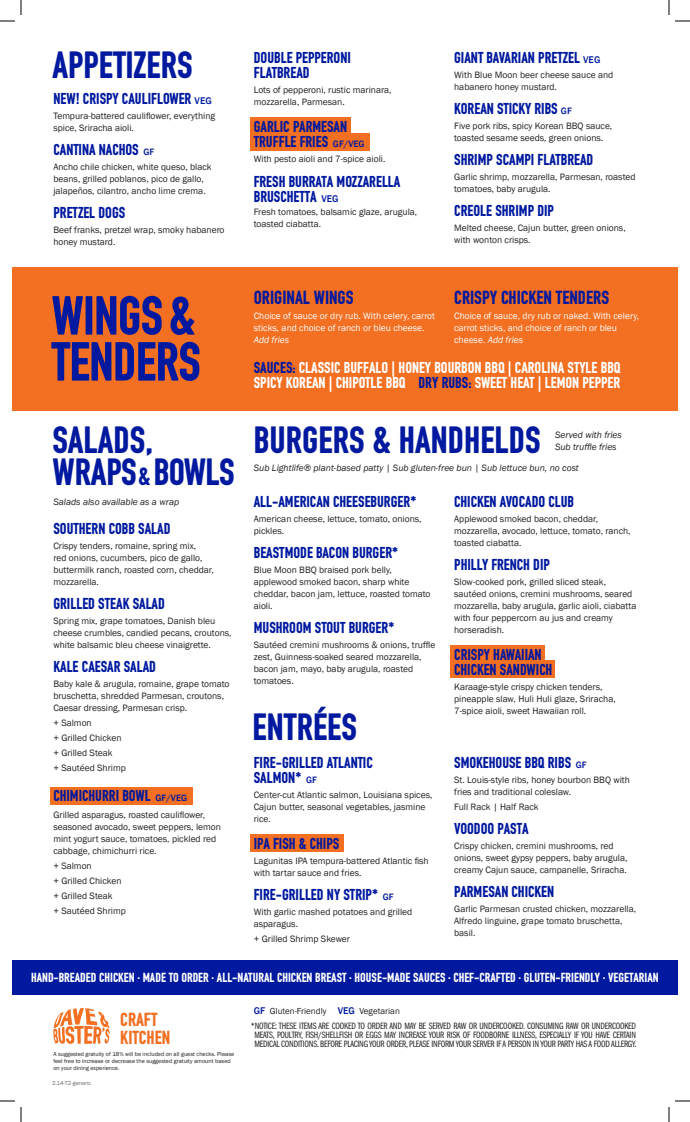
<style>
.page{position:relative;width:690px;height:1122px;background:#fff}
.page>*{position:absolute;margin:0;border:0;box-sizing:border-box;transform-origin:0 0}
.t1{font:52px/46px "DIN Buster";letter-spacing:-.015em;color:#00199f}
.t2{font:36px/32px "DIN Buster";color:#00199f}
.t3{font:18px "DIN Buster";color:#00199f}
.t4{font:18px/18px "DIN Buster";color:#f36f21}
.t5{font:15px/15px "DIN Buster";color:#00199f}
.t6{font:15px/15.8px "DIN Buster";color:#fff}
.t7{font:12.5px "DIN Buster";color:#fff}
.t8{font:9.5px/12px "Franklin Gothic";color:#231f20}
.t9{font:9.5px/9px "ITC Franklin Gothic Std Bk Cp";letter-spacing:-.02em;color:#231f20;text-align:center}
.t10{font:9.5px/12px "Franklin Gothic";color:#fff}
.t11{font:italic 9.5px/12px "Franklin Gothic";color:#231f20}
.t12{font:italic 9.5px "Franklin Gothic";color:#fff}
.t13{font:9px "Franklin Gothic";color:#231f20}
.t14{font:6px/7px "Franklin Gothic";color:#231f20}
.t15{font:6px "Franklin Gothic";color:#6c6d70}
.s1{font-family:"Franklin Gothic";font-weight:500;font-size:10px}
.s2{font-family:"Franklin Gothic";font-weight:500;font-size:9.5px}
.s3{font-style:italic}
.s4{color:#00199f}
.s5{font-size:24px}
.s6{font-weight:500;font-size:10px;color:#00199f}
</style>
<div class="page">
<div style="left:12px;top:268px;width:666px;height:144px;background:#f36f21"></div>
<div style="left:450px;top:661px;width:105px;height:17px;background:#f36f21"></div>
<div style="left:250px;top:133px;width:119px;height:17px;background:#f36f21"></div>
<div style="left:450px;top:646px;width:95px;height:17px;background:#f36f21"></div>
<div style="left:250px;top:118px;width:101px;height:17px;background:#f36f21"></div>
<div style="left:50px;top:787px;width:142px;height:17px;background:#f36f21"></div>
<div style="left:250px;top:835px;width:93px;height:17px;background:#f36f21"></div>
<div style="left:12px;top:960px;width:666px;height:35px;background:#00199f"></div>
<svg style="left:53px;top:1008px;width:57px;height:36px"></svg>
<svg style="left:0;top:0;width:22px;height:22px"></svg>
<svg style="left:0;top:1100px;width:22px;height:22px"></svg>
<svg style="left:668px;top:0;width:22px;height:22px"></svg>
<svg style="left:668px;top:1100px;width:22px;height:22px"></svg>
<h2 class="t2" style="left:52px;top:49px;width:142px">APPETIZERS</h2>
<h3 class="t5" style="left:53px;top:92px;width:160px">NEW! CRISPY CAULIFLOWER <span class="s1">VEG</span></h3>
<p class="t8" style="left:53px;top:110px;width:163px">Tempura-battered cauliflower, everything spice, Sriracha aioli.</p>
<h3 class="t5" style="left:53px;top:143px;width:103px">CANTINA NACHOS <span class="s2">GF</span></h3>
<p class="t8" style="left:53px;top:161px;width:160px">Ancho chile chicken, white queso, black beans, grilled poblanos, pico de gallo, jalapeños, cilantro, ancho lime crema.</p>
<h3 class="t5" style="left:53px;top:206px;width:73px">PRETZEL DOGS</h3>
<p class="t8" style="left:53px;top:224px;width:173px">Beef franks, pretzel wrap, smoky habanero honey mustard.</p>
<h1 class="t1" style="left:52px;top:293px;width:151px">WINGS &amp;<br>TENDERS</h1>
<h3 class="t5" style="left:254px;top:50px;width:99px">DOUBLE PEPPERONI<br>FLATBREAD</h3>
<p class="t8" style="left:254px;top:84px;width:139px">Lots of pepperoni, rustic marinara, mozzarella, Parmesan.</p>
<h3 class="t5" style="left:254px;top:119px;width:112px">GARLIC PARMESAN<br>TRUFFLE FRIES <span class="s2">GF/VEG</span></h3>
<p class="t8" style="left:254px;top:153px;width:133px">With pesto aioli and 7-spice aioli.</p>
<h3 class="t5" style="left:254px;top:174px;width:148px">FRESH BURRATA MOZZARELLA<br>BRUSCHETTA <span class="s1">VEG</span></h3>
<p class="t8" style="left:254px;top:206px;width:165px">Fresh tomatoes, balsamic glaze, arugula, toasted ciabatta.</p>
<h3 class="t5" style="left:454px;top:50px;width:148px">GIANT BAVARIAN PRETZEL <span class="s1">VEG</span></h3>
<p class="t8" style="left:454px;top:69px;width:161px">With Blue Moon beer cheese sauce and habanero honey mustard.</p>
<h3 class="t5" style="left:454px;top:101px;width:119px">KOREAN STICKY RIBS <span class="s2">GF</span></h3>
<p class="t8" style="left:454px;top:120px;width:160px">Five pork ribs, spicy Korean BBQ sauce, toasted sesame seeds, green onions.</p>
<h3 class="t5" style="left:454px;top:152px;width:141px">SHRIMP SCAMPI FLATBREAD</h3>
<p class="t8" style="left:454px;top:171px;width:183px">Garlic shrimp, mozzarella, Parmesan, roasted tomatoes, baby arugula.</p>
<h3 class="t5" style="left:454px;top:203px;width:101px">CREOLE SHRIMP DIP</h3>
<p class="t8" style="left:454px;top:222px;width:173px">Melted cheese, Cajun butter, green onions, with wonton crisps.</p>
<h3 class="t3" style="left:254px;top:287px;width:101px">ORIGINAL WINGS</h3>
<p class="t10" style="left:254px;top:310px;width:183px">Choice of sauce or dry rub. With celery, carrot sticks, and choice of ranch or bleu cheese.</p>
<p class="t12" style="left:254px;top:334px;width:37px">Add fries</p>
<h3 class="t3" style="left:454px;top:287px;width:157px">CRISPY CHICKEN TENDERS</h3>
<p class="t10" style="left:454px;top:310px;width:187px">Choice of sauce, dry rub or naked. With celery, carrot sticks, and choice of ranch or bleu cheese. <span class="s3">Add fries</span></p>
<h3 class="t6" style="left:254px;top:359px;width:368px"><span class="s4">SAUCES:</span> CLASSIC BUFFALO | HONEY BOURBON BBQ | CAROLINA STYLE BBQ<br>SPICY KOREAN | CHIPOTLE BBQ <span class="s4">DRY RUBS:</span> SWEET HEAT | LEMON PEPPER</h3>
<h2 class="t2" style="left:52px;top:424px;width:184px">SALADS,<br>WRAPS <span class="s5">&amp;</span> BOWLS</h2>
<h2 class="t2" style="left:254px;top:424px;width:289px">BURGERS &amp; HANDHELDS</h2>
<p class="t11" style="left:555px;top:429px;width:68px">Served with fries<br>Sub truffle fries</p>
<p class="t11" style="left:254px;top:462px;width:327px">Sub Lightlife® plant-based patty | Sub gluten-free bun | Sub lettuce bun, no cost</p>
<p class="t11" style="left:53px;top:496px;width:127px">Salads also available as a wrap</p>
<h3 class="t5" style="left:53px;top:522px;width:119px">SOUTHERN COBB SALAD</h3>
<p class="t8" style="left:53px;top:540px;width:162px">Crispy tenders, romaine, spring mix,<br>red onions, cucumbers, pico de gallo, buttermilk ranch, roasted corn, cheddar, mozzarella.</p>
<h3 class="t5" style="left:53px;top:597px;width:113px">GRILLED STEAK SALAD</h3>
<p class="t8" style="left:53px;top:615px;width:180px">Spring mix, grape tomatoes, Danish bleu cheese crumbles, candied pecans, croutons, white balsamic bleu cheese vinaigrette.</p>
<h3 class="t5" style="left:53px;top:660px;width:104px">KALE CAESAR SALAD</h3>
<p class="t8" style="left:53px;top:678px;width:178px">Baby kale &amp; arugula, romaine, grape tomato bruschetta, shredded Parmesan, croutons,<br>Caesar dressing, Parmesan crisp.</p>
<p class="t8" style="left:53px;top:716px;width:74px;line-height:15px">+ Salmon<br>+ Grilled Chicken + Grilled Steak<br>+ Sautéed Shrimp</p>
<h3 class="t5" style="left:53px;top:789px;width:135px">CHIMICHURRI BOWL <span class="s2">GF/VEG</span></h3>
<p class="t8" style="left:53px;top:809px;width:169px">Grilled asparagus, roasted cauliflower, seasoned avocado, sweet peppers, lemon mint yogurt sauce, tomatoes, pickled red cabbage, chimichurri rice.</p>
<p class="t8" style="left:53px;top:859px;width:74px;line-height:15px">+ Salmon<br>+ Grilled Chicken + Grilled Steak<br>+ Sautéed Shrimp</p>
<h3 class="t5" style="left:254px;top:494px;width:164px">ALL-AMERICAN CHEESEBURGER*</h3>
<p class="t8" style="left:254px;top:513px;width:169px">American cheese, lettuce, tomato, onions, pickles.</p>
<h3 class="t5" style="left:254px;top:545px;width:146px">BEASTMODE BACON BURGER*</h3>
<p class="t8" style="left:254px;top:564px;width:178px">Blue Moon BBQ braised pork belly, applewood smoked bacon, sharp white cheddar, bacon jam, lettuce, roasted tomato aioli.</p>
<h3 class="t5" style="left:254px;top:620px;width:142px">MUSHROOM STOUT BURGER*</h3>
<p class="t8" style="left:254px;top:639px;width:183px">Sautéed cremini mushrooms &amp; onions, truffle zest, Guinness-soaked seared mozzarella, bacon jam, mayo, baby arugula, roasted tomatoes.</p>
<h2 class="t2" style="left:253px;top:711px;width:106px">ENTRÉES</h2>
<h3 class="t5" style="left:254px;top:755px;width:121px">FIRE-GRILLED ATLANTIC<br>SALMON* <span class="s2">GF</span></h3>
<p class="t8" style="left:254px;top:789px;width:180px">Center-cut Atlantic salmon, Louisiana spices,<br>Cajun butter, seasonal vegetables, jasmine rice.</p>
<h3 class="t5" style="left:254px;top:836px;width:87px">IPA FISH &amp; CHIPS</h3>
<p class="t8" style="left:254px;top:855px;width:176px">Lagunitas IPA tempura-battered Atlantic fish with tartar sauce and fries.</p>
<h3 class="t5" style="left:254px;top:887px;width:141px">FIRE-GRILLED NY STRIP* <span class="s2">GF</span></h3>
<p class="t8" style="left:254px;top:906px;width:160px">With garlic mashed potatoes and grilled asparagus.</p>
<p class="t8" style="left:254px;top:933px;width:98px">+ Grilled Shrimp Skewer</p>
<h3 class="t5" style="left:454px;top:494px;width:121px">CHICKEN AVOCADO CLUB</h3>
<p class="t8" style="left:454px;top:513px;width:178px">Applewood smoked bacon, cheddar, mozzarella, avocado, lettuce, tomato, ranch, toasted ciabatta.</p>
<h3 class="t5" style="left:454px;top:557px;width:97px">PHILLY FRENCH DIP</h3>
<p class="t8" style="left:454px;top:576px;width:184px">Slow-cooked pork, grilled sliced steak, sautéed onions, cremini mushrooms, seared mozzarella, baby arugula, garlic aioli, ciabatta with four peppercorn au jus and creamy horseradish.</p>
<h3 class="t5" style="left:454px;top:647px;width:100px">CRISPY HAWAIIAN<br>CHICKEN SANDWICH</h3>
<p class="t8" style="left:454px;top:681px;width:163px">Karaage-style crispy chicken tenders, pineapple slaw, Huli Huli glaze, Sriracha,<br>7-spice aioli, sweet Hawaiian roll.</p>
<h3 class="t5" style="left:454px;top:755px;width:134px">SMOKEHOUSE BBQ RIBS <span class="s2">GF</span></h3>
<p class="t8" style="left:454px;top:774px;width:177px">St. Louis-style ribs, honey bourbon BBQ with fries and traditional coleslaw.</p>
<p class="t8" style="left:454px;top:801px;width:86px">Full Rack | Half Rack</p>
<h3 class="t5" style="left:454px;top:821px;width:76px">VOODOO PASTA</h3>
<p class="t8" style="left:454px;top:840px;width:175px">Crispy chicken, cremini mushrooms, red onions, sweet gypsy peppers, baby arugula, creamy Cajun sauce, campanelle, Sriracha.</p>
<h3 class="t5" style="left:454px;top:884px;width:101px">PARMESAN CHICKEN</h3>
<p class="t8" style="left:454px;top:903px;width:183px">Garlic Parmesan crusted chicken, mozzarella,<br>Alfredo linguine, grape tomato bruschetta, basil.</p>
<h3 class="t7" style="left:31px;top:970px;width:629px">HAND-BREADED CHICKEN · MADE TO ORDER · ALL-NATURAL CHICKEN BREAST · HOUSE-MADE SAUCES · CHEF-CRAFTED · GLUTEN-FRIENDLY · VEGETARIAN</h3>
<h3 class="t4" style="left:120px;top:1010px;width:52px">CRAFT<br>KITCHEN</h3>
<p class="t14" style="left:53px;top:1050px;width:182px">A suggested gratuity of 18% will be included on all guest checks. Please feel free to increase or decrease the suggested gratuity amount based on your dining experience.</p>
<p class="t15" style="left:52px;top:1079px;width:41px">2.14-T2-generic</p>
<p class="t13" style="left:254px;top:1005px;width:148px"><span class="s6">GF</span> Gluten-Friendly <span class="s6">VEG</span> Vegetarian</p>
<p class="t9" style="left:251px;top:1021px;width:387px">*NOTICE: THESE ITEMS ARE COOKED TO ORDER AND MAY BE SERVED RAW OR UNDERCOOKED. CONSUMING RAW OR UNDERCOOKED<br>MEATS, POULTRY, FISH/SHELLFISH OR EGGS MAY INCREASE YOUR RISK OF FOODBORNE ILLNESS, ESPECIALLY IF YOU HAVE CERTAIN<br>MEDICAL CONDITIONS. BEFORE PLACING YOUR ORDER, PLEASE INFORM YOUR SERVER IF A PERSON IN YOUR PARTY HAS A FOOD ALLERGY.</p>
</div>
